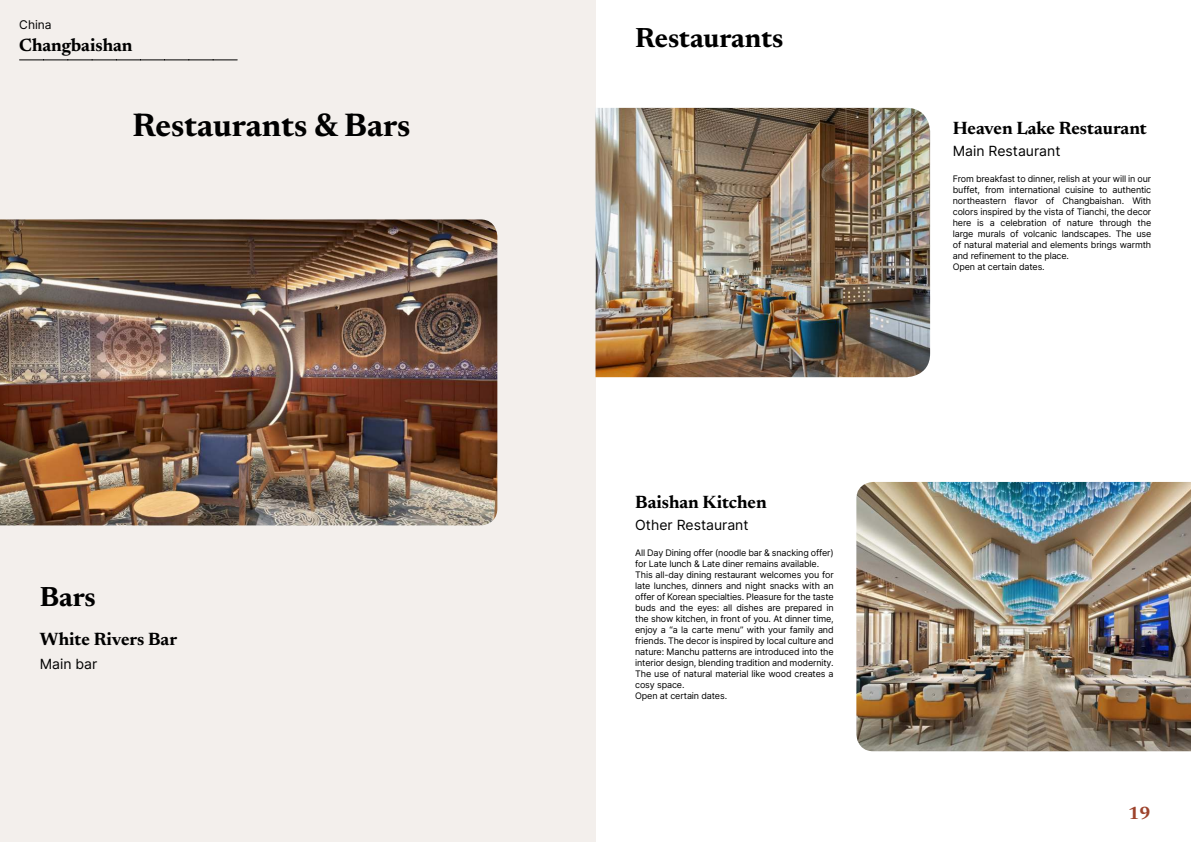
<style>
.page{position:relative;width:1191px;height:842px;background:#fff}
.page>*{position:absolute;margin:0;border:0;box-sizing:border-box;transform-origin:0 0}
.t1{font:700 33px "Newsreader 24 pt";color:#000}
.t2{font:700 28px "Newsreader 24 pt";color:#000}
.t3{font:700 18px "Newsreader 24 pt";color:#000}
.t4{font:700 18px "Newsreader 24 pt";color:#9d432c}
.t5{font:14px "Inter";color:#000}
.t6{font:12px "Inter";color:#000}
.t7{font:9px/11px "Inter";letter-spacing:-.015em;color:#000}
</style>
<div class="page">
<div style="left:0;top:0;width:595px;height:842px;background:#f3efec"></div>
<img style="left:0;top:219px;width:497px;height:306px">
<img style="left:595px;top:108px;width:335px;height:269px">
<img style="left:856px;top:482px;width:334px;height:269px">
<svg style="left:20px;top:60px;width:217px;height:1px"></svg>
<h3 class="t6" style="left:19px;top:17px;width:34px">China</h3>
<h3 class="t3" style="left:19px;top:37px;width:115px">Changbaishan</h3>
<h1 class="t1" style="left:133px;top:111px;width:279px">Restaurants &amp; Bars</h1>
<h2 class="t2" style="left:40px;top:585px;width:58px">Bars</h2>
<h3 class="t3" style="left:40px;top:631px;width:139px">White Rivers Bar</h3>
<h3 class="t5" style="left:40px;top:654px;width:59px">Main bar</h3>
<h2 class="t2" style="left:635px;top:27px;width:150px">Restaurants</h2>
<h3 class="t3" style="left:635px;top:495px;width:133px">Baishan Kitchen</h3>
<h3 class="t5" style="left:635px;top:515px;width:115px">Other Restaurant</h3>
<p class="t7" style="left:635px;top:547px;width:200px">All Day Dining offer (noodle bar &amp; snacking offer) for Late lunch &amp; Late diner remains available.<br>This all-day dining restaurant welcomes you for late lunches, dinners and night snacks with an offer of Korean specialties. Pleasure for the taste buds and the eyes: all dishes are prepared in the show kitchen, in front of you. At dinner time, enjoy a “a la carte menu” with your family and friends. The decor is inspired by local culture and nature: Manchu patterns are introduced into the interior design, blending tradition and modernity.<br>The use of natural material like wood creates a cosy space.<br>Open at certain dates.</p>
<h3 class="t3" style="left:952px;top:121px;width:196px">Heaven Lake Restaurant</h3>
<h3 class="t5" style="left:952px;top:141px;width:109px">Main Restaurant</h3>
<p class="t7" style="left:952px;top:173px;width:200px">From breakfast to dinner, relish at your will in our buffet, from international cuisine to authentic northeastern flavor of Changbaishan. With colors inspired by the vista of Tianchi, the decor here is a celebration of nature through the large murals of volcanic landscapes. The use of natural material and elements brings warmth and refinement to the place.<br>Open at certain dates.</p>
<h3 class="t4" style="left:1128px;top:806px;width:24px">19</h3>
</div>
